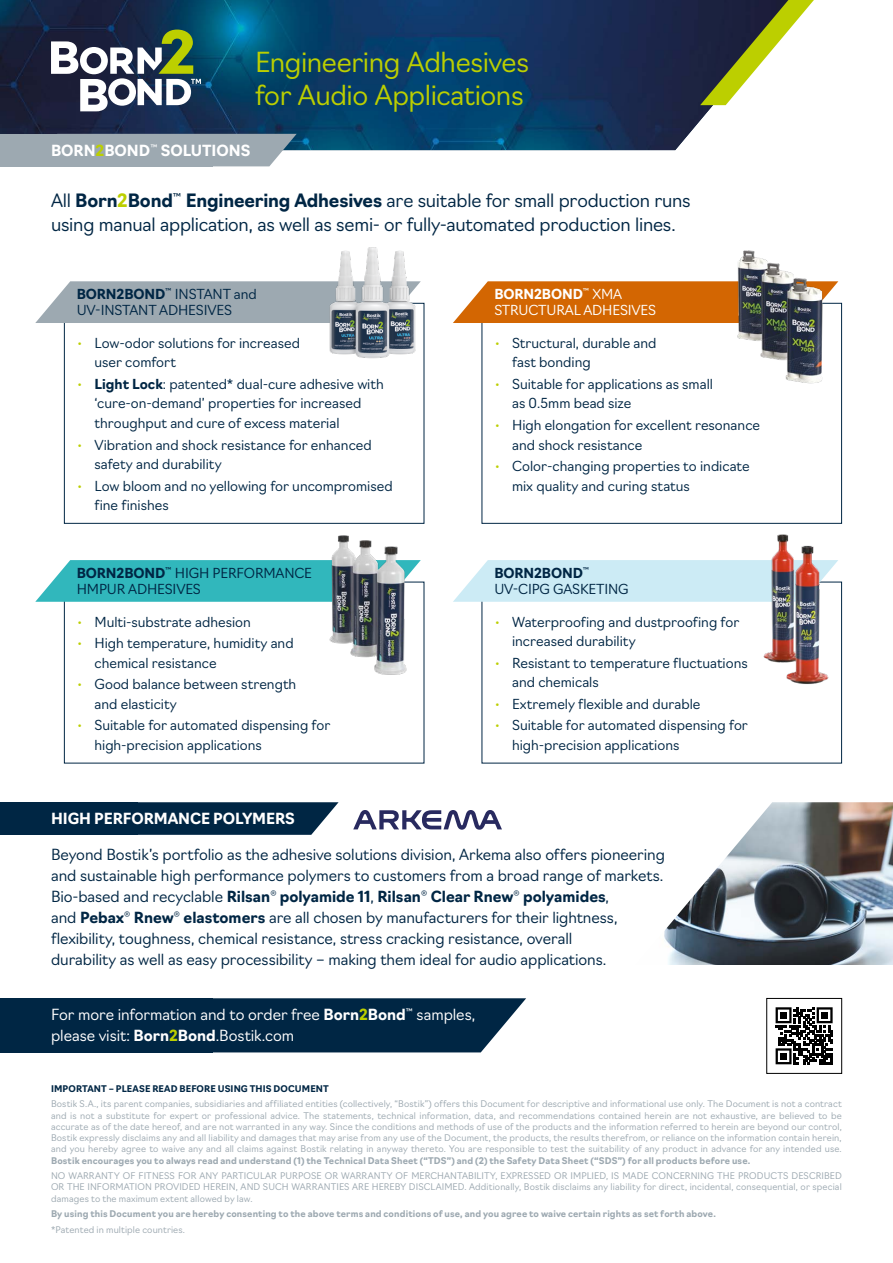
<style>
.page{position:relative;width:893px;height:1263px;background:#fff}
.page>*{position:absolute;margin:0;border:0;box-sizing:border-box;transform-origin:0 0}
.t1{font:300 27px/33px "Navigo";letter-spacing:-.015em;color:#bccf00}
.t2{font:300 18px/24px "Navigo";letter-spacing:-.015em;color:#002644}
.t3{font:300 15px/21px "Navigo";letter-spacing:-.005em;color:#002644}
.t4{font:300 15px/21px "Navigo";letter-spacing:-.005em;color:#fff}
.t5{font:700 15px "Navigo";letter-spacing:-.005em;color:#fff}
.t6{font:300 13.5px/19.5px "Navigo";color:#002644}
.t7{font:300 13.5px/16.5px "Navigo";letter-spacing:-.01em;color:#fff}
.t8{font:300 9px/11.2px "Navigo";letter-spacing:.015em;color:#9da9b1;text-align:justify}
.t9{font:700 9px "Navigo";letter-spacing:.015em;color:#9da9b1}
.t10{font:700 9px "Navigo";letter-spacing:.01em;color:#002644}
.s1{color:#bccf00}
.s2{font-weight:700}
.s3{font-weight:700;color:#bccf00}
</style>
<div class="page">
<img style="left:0;top:0;width:726px;height:150px">
<img style="left:664px;top:802px;width:229px;height:163px">
<svg style="left:700px;top:0;width:114px;height:105px"></svg>
<svg style="left:137px;top:802px;width:202px;height:33px;background:#143753"></svg>
<div style="left:0;top:802px;width:137px;height:33px;background:#002644"></div>
<svg style="left:213px;top:998px;width:313px;height:54px;background:#133652"></svg>
<div style="left:0;top:998px;width:213px;height:54px;background:#002644"></div>
<svg style="left:35px;top:281px;width:386px;height:42px;background:#a4afb7"></svg>
<svg style="left:35px;top:560px;width:386px;height:42px;background:#44bdc2"></svg>
<svg style="left:453px;top:281px;width:385px;height:42px;background:#d67216"></svg>
<svg style="left:453px;top:560px;width:385px;height:42px;background:#cfecf5"></svg>
<div style="left:0;top:134px;width:213px;height:32px;background:#9da9b1"></div>
<svg style="left:213px;top:134px;width:84px;height:32px;background:#a2aeb7"></svg>
<svg style="left:776px;top:1007px;width:57px;height:57px"></svg>
<div style="left:767px;top:998px;width:75px;height:75px;border:1px solid #000"></div>
<svg style="left:353px;top:810px;width:149px;height:20px"></svg>
<img style="left:328px;top:247px;width:89px;height:112px">
<img style="left:753px;top:522px;width:83px;height:162px">
<img style="left:328px;top:535px;width:83px;height:140px">
<img style="left:725px;top:250px;width:111px;height:134px">
<svg style="left:51px;top:30px;width:150px;height:81px"></svg>
<h1 class="t1" style="left:255px;top:44px;width:275px">Engineering Adhesives for Audio Applications</h1>
<h3 class="t5" style="left:51px;top:138px;width:201px">BORN<span class="s1">2</span>BOND<sup>™</sup> SOLUTIONS</h3>
<h2 class="t2" style="left:51px;top:187px;width:641px">All <span class="s2">Born</span><span class="s3">2</span><span class="s2">Bond</span><sup>™</sup> <span class="s2">Engineering Adhesives</span> are suitable for small production runs using manual application, as well as semi- or fully-automated production lines.</h2>
<h3 class="t6" style="left:77px;top:285px;width:181px;line-height:16.5px"><span class="s2">BORN2BOND</span><sup>™</sup> INSTANT and<br>UV-INSTANT ADHESIVES</h3>
<h3 class="t7" style="left:494px;top:285px;width:163px"><span class="s2">BORN2BOND</span><sup>™</sup> XMA<br>STRUCTURAL ADHESIVES</h3>
<h3 class="t6" style="left:95px;top:332px;width:207px;text-indent:-17px"><span class="s3">•</span> Low-odor solutions for increased user comfort</h3>
<h3 class="t6" style="left:95px;top:373px;width:291px;text-indent:-17px"><span class="s3">•</span> <span class="s2">Light Lock</span>: patented* dual-cure adhesive with ‘cure-on-demand’ properties for increased throughput and cure of excess material</h3>
<h3 class="t6" style="left:95px;top:434px;width:279px;text-indent:-17px"><span class="s3">•</span> Vibration and shock resistance for enhanced safety and durability</h3>
<h3 class="t6" style="left:95px;top:475px;width:300px;text-indent:-17px"><span class="s3">•</span> Low bloom and no yellowing for uncompromised fine finishes</h3>
<h3 class="t6" style="left:512px;top:332px;width:146px;text-indent:-17px"><span class="s3">•</span> Structural, durable and fast bonding</h3>
<h3 class="t6" style="left:512px;top:373px;width:202px;text-indent:-17px"><span class="s3">•</span> Suitable for applications as small as 0.5mm bead size</h3>
<h3 class="t6" style="left:512px;top:414px;width:249px;text-indent:-17px"><span class="s3">•</span> High elongation for excellent resonance and shock resistance</h3>
<h3 class="t6" style="left:512px;top:455px;width:239px;text-indent:-17px"><span class="s3">•</span> Color-changing properties to indicate mix quality and curing status</h3>
<h3 class="t6" style="left:77px;top:563px;width:237px;line-height:16.5px"><span class="s2">BORN2BOND</span><sup>™</sup> HIGH PERFORMANCE<br>HMPUR ADHESIVES</h3>
<h3 class="t6" style="left:494px;top:563px;width:136px;line-height:16.5px"><span class="s2">BORN2BOND</span><sup>™<br></sup>UV-CIPG GASKETING</h3>
<h3 class="t6" style="left:77px;top:611px;width:175px"><span class="s3">•</span> Multi-substrate adhesion</h3>
<h3 class="t6" style="left:95px;top:632px;width:201px;text-indent:-17px"><span class="s3">•</span> High temperature, humidity and chemical resistance</h3>
<h3 class="t6" style="left:95px;top:673px;width:203px;text-indent:-17px"><span class="s3">•</span> Good balance between strength and elasticity</h3>
<h3 class="t6" style="left:95px;top:715px;width:237px;text-indent:-17px"><span class="s3">•</span> Suitable for automated dispensing for high-precision applications</h3>
<h3 class="t6" style="left:512px;top:611px;width:229px;text-indent:-17px"><span class="s3">•</span> Waterproofing and dustproofing for increased durability</h3>
<h3 class="t6" style="left:512px;top:652px;width:237px;text-indent:-17px"><span class="s3">•</span> Resistant to temperature fluctuations and chemicals</h3>
<h3 class="t6" style="left:495px;top:693px;width:207px"><span class="s3">•</span> Extremely flexible and durable</h3>
<h3 class="t6" style="left:512px;top:715px;width:237px;text-indent:-17px"><span class="s3">•</span> Suitable for automated dispensing for high-precision applications</h3>
<h3 class="t5" style="left:51px;top:807px;width:245px">HIGH PERFORMANCE POLYMERS</h3>
<p class="t3" style="left:51px;top:843px;width:615px">Beyond Bostik’s portfolio as the adhesive solutions division, Arkema also offers pioneering and sustainable high performance polymers to customers from a broad range of markets.<br>Bio-based and recyclable <span class="s2">Rilsan</span><sup>®</sup> <span class="s2">polyamide 11</span>, <span class="s2">Rilsan</span><sup>®</sup> <span class="s2">Clear Rnew</span><sup>®</sup> <span class="s2">polyamides</span>,<br>and <span class="s2">Pebax</span><sup>®</sup> <span class="s2">Rnew</span><sup>®</sup> <span class="s2">elastomers</span> are all chosen by manufacturers for their lightness, flexibility, toughness, chemical resistance, stress cracking resistance, overall<br>durability as well as easy processibility – making them ideal for audio applications.</p>
<h3 class="t4" style="left:51px;top:1003px;width:426px">For more information and to order free <span class="s2">Born</span><span class="s3">2</span><span class="s2">Bond</span><sup>™</sup> samples, please visit: <span class="s2">Born</span><span class="s3">2</span><span class="s2">Bond</span>.Bostik.com</h3>
<p class="t10" style="left:51px;top:1081px;width:279px">IMPORTANT – PLEASE READ BEFORE USING THIS DOCUMENT</p>
<p class="t8" style="left:51px;top:1098px;width:792px">Bostik S.A., its parent companies, subsidiaries and affiliated entities (collectively, “Bostik”) offers this Document for descriptive and informational use only. The Document is not a contract and is not a substitute for expert or professional advice. The statements, technical information, data, and recommendations contained herein are not exhaustive, are believed to be accurate as of the date hereof, and are not warranted in any way. Since the conditions and methods of use of the products and the information referred to herein are beyond our control, Bostik expressly disclaims any and all liability and damages that may arise from any use of the Document, the products, the results therefrom, or reliance on the information contain herein, and you hereby agree to waive any and all claims against Bostik relating in anyway thereto. You are responsible to test the suitability of any product in advance for any intended use.</p>
<p class="t9" style="left:51px;top:1153px;width:701px">Bostik encourages you to always read and understand (1) the Technical Data Sheet (“TDS”) and (2) the Safety Data Sheet (“SDS”) for all products before use.</p>
<p class="t8" style="left:51px;top:1169px;width:792px">NO WARRANTY OF FITNESS FOR ANY PARTICULAR PURPOSE OR WARRANTY OF MERCHANTABILITY, EXPRESSED OR IMPLIED, IS MADE CONCERNING THE PRODUCTS DESCRIBED OR THE INFORMATION PROVIDED HEREIN, AND SUCH WARRANTIES ARE HEREBY DISCLAIMED. Additionally, Bostik disclaims any liability for direct, incidental, consequential, or special damages to the maximum extent allowed by law.</p>
<p class="t9" style="left:51px;top:1207px;width:666px">By using this Document you are hereby consenting to the above terms and conditions of use, and you agree to waive certain rights as set forth above.</p>
<p class="t8" style="left:51px;top:1223px;width:136px">*Patented in multiple countries.</p>
</div>
